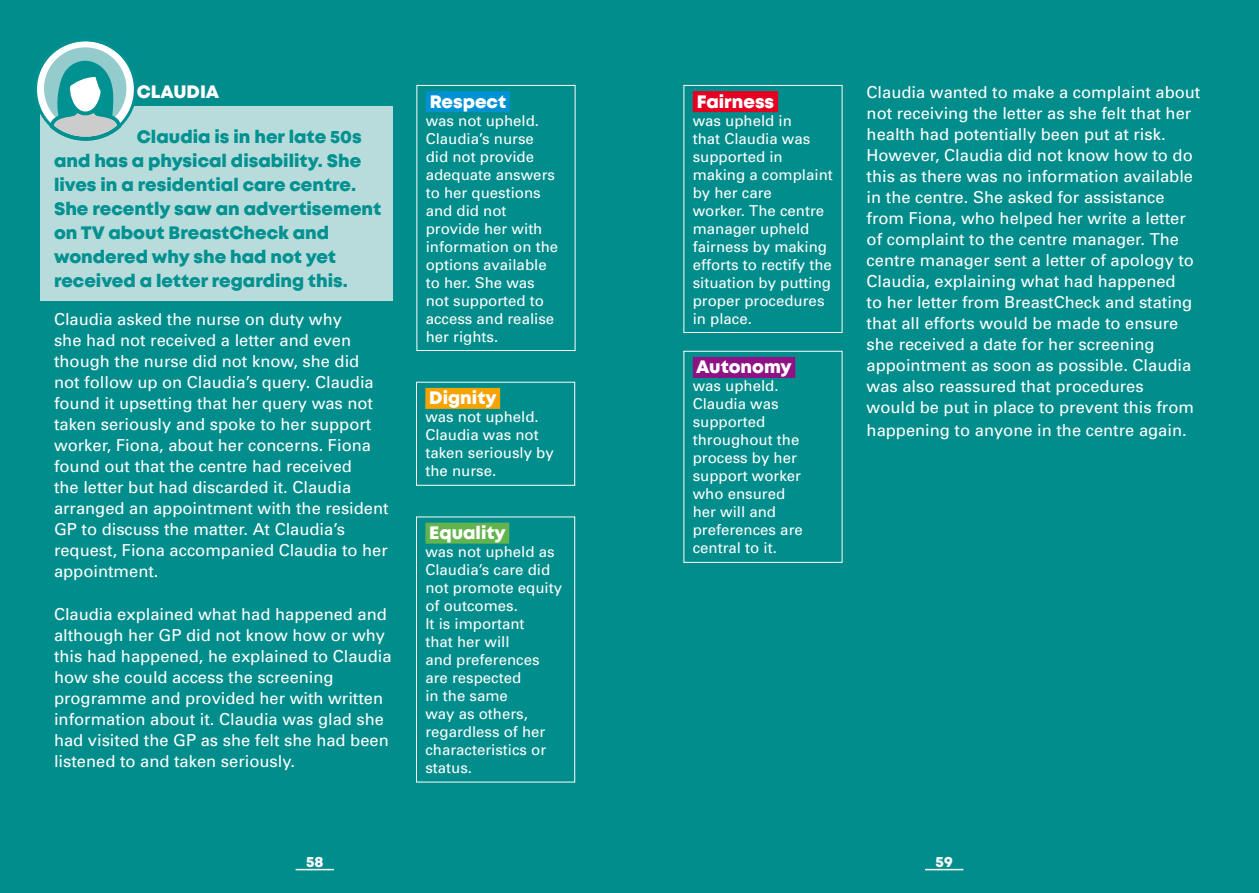
<style>
.page{position:relative;width:1259px;height:893px;background:#008d8c}
.page>*{position:absolute;margin:0;border:0;box-sizing:border-box;transform-origin:0 0}
.t1{font:18px/24px "Mont Heavy DEMO";color:#009190}
.t2{font:18px "Mont Heavy DEMO";color:#fff}
.t3{font:16.5px/21px "Univers";color:#fff}
.t4{font:15px/18px "Univers";color:#fff}
.t5{font:15px "Mont Heavy DEMO";color:#fff}
</style>
<div class="page">
<div style="left:40px;top:106px;width:352px;height:194px;background:#b8dbdb"></div>
<svg style="left:37px;top:41px;width:97px;height:100px"></svg>
<div style="left:426px;top:91px;width:84px;height:21px;background:#0091d3"></div>
<div style="left:416px;top:85px;width:159px;height:266px;border:1px solid #fff"></div>
<div style="left:425px;top:388px;width:75px;height:21px;background:#f5a300"></div>
<div style="left:416px;top:382px;width:159px;height:104px;border:1px solid #fff"></div>
<div style="left:693px;top:357px;width:102px;height:21px;background:#8d1286"></div>
<div style="left:683px;top:351px;width:159px;height:212px;border:1px solid #fff"></div>
<div style="left:693px;top:91px;width:85px;height:21px;background:#e50021"></div>
<div style="left:683px;top:85px;width:159px;height:248px;border:1px solid #fff"></div>
<div style="left:425px;top:523px;width:84px;height:21px;background:#63b34e"></div>
<div style="left:416px;top:517px;width:159px;height:265px;border:1px solid #fff"></div>
<hr style="left:296px;top:869px;width:38px;height:1px;background:#fff">
<hr style="left:925px;top:869px;width:38px;height:1px;background:#fff">
<p class="t2" style="left:137px;top:82px;width:84px">CLAUDIA</p>
<p class="t1" style="left:54px;top:126px;width:329px;text-indent:83px">Claudia is in her late 50s and has a physical disability. She lives in a residential care centre.<br>She recently saw an advertisement on TV about BreastCheck and wondered why she had not yet received a letter regarding this.</p>
<p class="t3" style="left:54px;top:309px;width:336px">Claudia asked the nurse on duty why<br>she had not received a letter and even though the nurse did not know, she did not follow up on Claudia’s query. Claudia found it upsetting that her query was not taken seriously and spoke to her support worker, Fiona, about her concerns. Fiona found out that the centre had received<br>the letter but had discarded it. Claudia arranged an appointment with the resident GP to discuss the matter. At Claudia’s request, Fiona accompanied Claudia to her appointment.</p>
<p class="t3" style="left:54px;top:603px;width:339px">Claudia explained what had happened and although her GP did not know how or why this had happened, he explained to Claudia how she could access the screening programme and provided her with written information about it. Claudia was glad she had visited the GP as she felt she had been listened to and taken seriously.</p>
<p class="t2" style="left:430px;top:91px;width:78px">Respect</p>
<p class="t4" style="left:426px;top:111px;width:134px">was not upheld.<br>Claudia’s nurse did not provide adequate answers to her questions and did not provide her with information on the options available to her. She was not supported to access and realise her rights.</p>
<p class="t2" style="left:429px;top:388px;width:69px">Dignity</p>
<p class="t4" style="left:425px;top:408px;width:130px">was not upheld.<br>Claudia was not taken seriously by the nurse.</p>
<p class="t2" style="left:429px;top:523px;width:78px">Equality</p>
<p class="t4" style="left:425px;top:543px;width:138px">was not upheld as<br>Claudia’s care did not promote equity of outcomes.<br>It is important<br>that her will<br>and preferences are respected<br>in the same<br>way as others, regardless of her characteristics or status.</p>
<p class="t2" style="left:696px;top:91px;width:79px">Fairness</p>
<p class="t4" style="left:693px;top:111px;width:142px">was upheld in<br>that Claudia was supported in making a complaint by her care<br>worker. The centre manager upheld fairness by making efforts to rectify the situation by putting proper procedures in place.</p>
<p class="t2" style="left:696px;top:357px;width:97px">Autonomy</p>
<p class="t4" style="left:693px;top:377px;width:112px">was upheld.<br>Claudia was supported throughout the process by her support worker who ensured her will and preferences are central to it.</p>
<p class="t3" style="left:866px;top:82px;width:335px">Claudia wanted to make a complaint about not receiving the letter as she felt that her health had potentially been put at risk.<br>However, Claudia did not know how to do this as there was no information available in the centre. She asked for assistance from Fiona, who helped her write a letter of complaint to the centre manager. The centre manager sent a letter of apology to Claudia, explaining what had happened<br>to her letter from BreastCheck and stating that all efforts would be made to ensure she received a date for her screening appointment as soon as possible. Claudia was also reassured that procedures<br>would be put in place to prevent this from</p>
<p class="t3" style="left:866px;top:419px;width:321px">happening to anyone in the centre again.</p>
<p class="t5" style="left:306px;top:853px;width:19px">58</p>
<p class="t5" style="left:935px;top:853px;width:19px">59</p>
</div>
